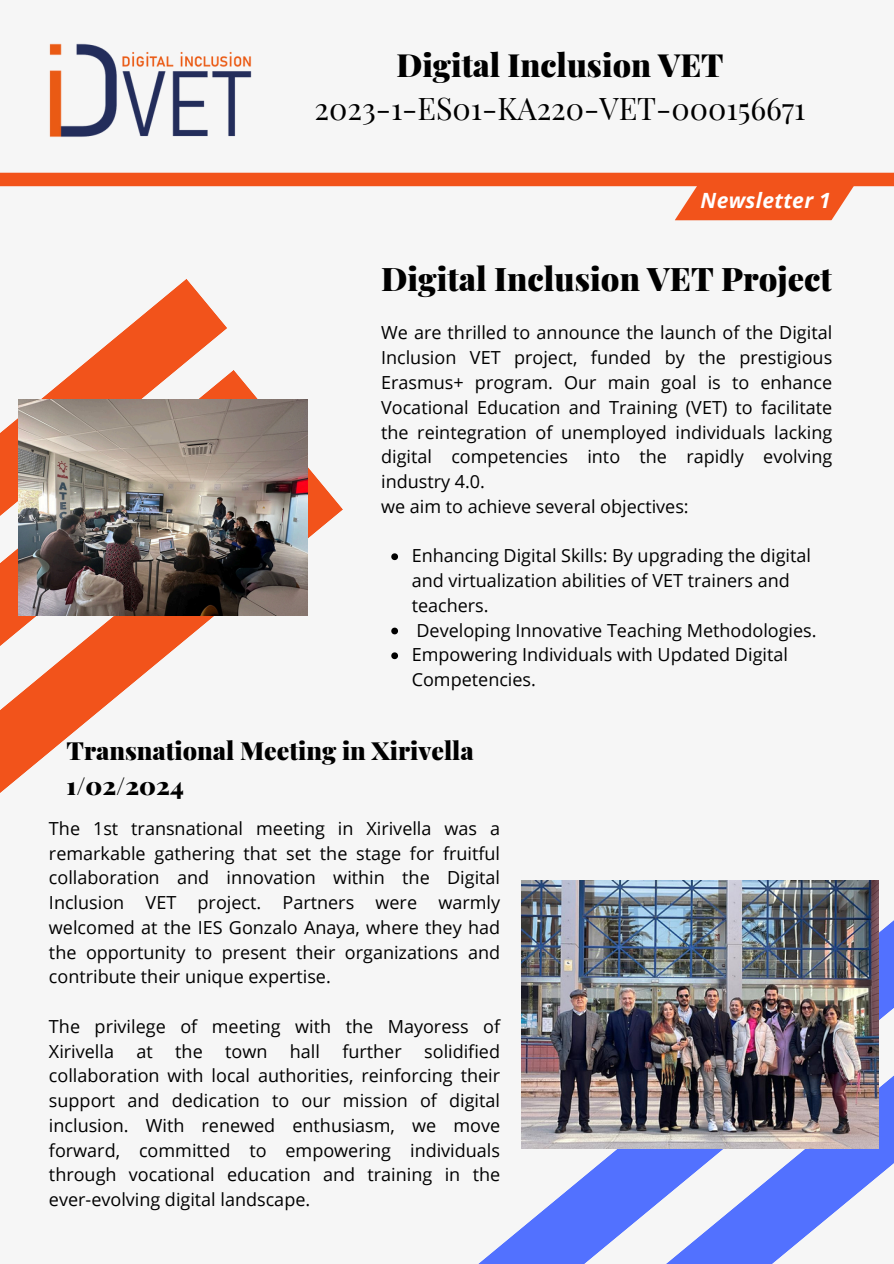
<style>
.page{position:relative;width:894px;height:1264px;background:#fff}
.page>*{position:absolute;margin:0;border:0;box-sizing:border-box;transform-origin:0 0}
.t1{font:900 32.55px "Playfair Display";color:#000}
.t2{font:900 31.95px "Playfair Display";color:#000}
.t3{font:30.45px "Playfair Display";color:#000}
.t4{font:900 25.05px/34.8px "Playfair Display";color:#000}
.t5{font:italic 700 21px "Open Sans";letter-spacing:.015em;color:#fff}
.t6{font:18px/24.8px "Open Sans";color:#000;text-align:justify}
</style>
<div class="page">
<div style="left:0;top:0;width:893px;height:1263px;background:#f6f6f6"></div>
<svg style="left:480px;top:892px;width:413px;height:371px"></svg>
<svg style="left:522px;top:1047px;width:371px;height:216px;fill:#5271ff"></svg>
<svg style="left:0;top:460px;width:343px;height:333px"></svg>
<svg style="left:0;top:279px;width:227px;height:337px"></svg>
<div style="left:0;top:173px;width:893px;height:13px;background:#f2531b"></div>
<svg style="left:674px;top:186px;width:182px;height:35px;background:#f26c3d"></svg>
<img style="left:49px;top:43px;width:203px;height:94px">
<img style="left:18px;top:399px;width:289px;height:216px">
<img style="left:522px;top:881px;width:356px;height:267px">
<svg style="left:391px;top:553px;width:7px;height:7px"></svg>
<svg style="left:391px;top:627px;width:7px;height:7px"></svg>
<svg style="left:391px;top:652px;width:7px;height:7px"></svg>
<h1 class="t2" style="left:396px;top:43px;width:328px">Digital Inclusion VET</h1>
<h1 class="t3" style="left:314px;top:87px;width:492px">2023-1-ES01-KA220-VET-000156671</h1>
<p class="t5" style="left:700px;top:185px;width:132px">Newsletter 1</p>
<p class="t1" style="left:381px;top:256px;width:452px">Digital Inclusion VET Project</p>
<p class="t6" style="left:381px;top:320px;width:452px">We are thrilled to announce the launch of the Digital Inclusion VET project, funded by the prestigious Erasmus+ program. Our main goal is to enhance Vocational Education and Training (VET) to facilitate the reintegration of unemployed individuals lacking digital competencies into the rapidly evolving industry 4.0.</p>
<p class="t6" style="left:381px;top:493px;width:309px">we aim to achieve several objectives:</p>
<p class="t6" style="left:411px;top:543px;width:400px;text-align:left">Enhancing Digital Skills: By upgrading the digital and virtualization abilities of VET trainers and teachers.</p>
<p class="t6" style="left:416px;top:617px;width:401px">Developing Innovative Teaching Methodologies.</p>
<h3 class="t6" style="left:411px;top:642px;width:377px">Empowering Individuals with Updated Digital<br>Competencies.</h3>
<p class="t4" style="left:66px;top:732px;width:408px">Transnational Meeting in Xirivella<br>1/02/2024</p>
<p class="t6" style="left:49px;top:815px;width:452px">The 1st transnational meeting in Xirivella was a remarkable gathering that set the stage for fruitful collaboration and innovation within the Digital Inclusion VET project. Partners were warmly welcomed at the IES Gonzalo Anaya, where they had the opportunity to present their organizations and contribute their unique expertise.</p>
<p class="t6" style="left:49px;top:1013px;width:452px">The privilege of meeting with the Mayoress of Xirivella at the town hall further solidified collaboration with local authorities, reinforcing their support and dedication to our mission of digital inclusion. With renewed enthusiasm, we move forward, committed to empowering individuals through vocational education and training in the ever-evolving digital landscape.</p>
</div>
